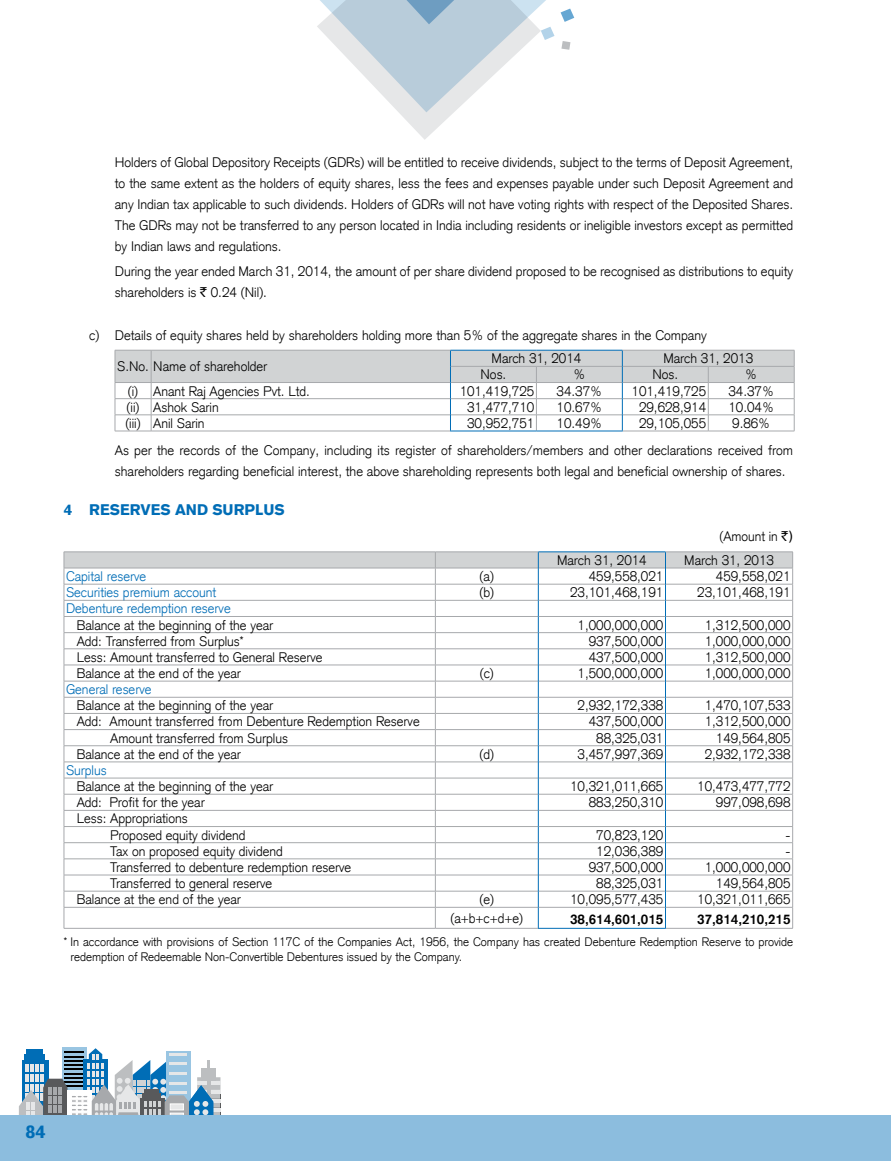
<style>
.page{position:relative;width:891px;height:1161px;background:#fff}
.page>*{position:absolute;margin:0;border:0;box-sizing:border-box;transform-origin:0 0}
.t1{font:900 18px "Akzidenz Grotesk CE";color:#006db6}
.t2{font:900 15px "Akzidenz Grotesk CE";color:#006db6}
.t3{font:300 13.5px/21px "Akzidenz Grotesk CE";color:#000}
.t4{font:300 13.5px "Akzidenz Grotesk CE";color:#006db6}
.t5{font:700 13.5px "Akzidenz Grotesk CE";color:#000}
.t6{font:300 12px/15px "Akzidenz Grotesk CE";color:#000}
.s1{font-family:"Rupee Foradian";font-weight:400}
</style>
<div class="page">
<svg style="left:19px;top:1048px;width:201px;height:68px"></svg>
<div style="left:0;top:1116px;width:891px;height:45px;background:#8cbdde"></div>
<svg style="left:317px;top:0;width:258px;height:140px"></svg>
<hr style="left:115px;top:431px;width:36px;height:1px;background:#a7a9ac">
<hr style="left:151px;top:431px;width:299px;height:1px;background:#a7a9ac">
<hr style="left:623px;top:431px;width:85px;height:1px;background:#a7a9ac">
<hr style="left:708px;top:431px;width:86px;height:1px;background:#a7a9ac">
<hr style="left:450px;top:431px;width:86px;height:1px;background:#006db6">
<hr style="left:536px;top:431px;width:87px;height:1px;background:#006db6">
<svg style="left:115px;top:350px;width:680px;height:81px"></svg>
<hr style="left:64px;top:928px;width:371px;height:1px;background:#a7a9ac">
<hr style="left:435px;top:928px;width:103px;height:1px;background:#a7a9ac">
<hr style="left:666px;top:928px;width:127px;height:1px;background:#a7a9ac">
<hr style="left:538px;top:551px;width:128px;height:1px;background:#006db6">
<hr style="left:538px;top:928px;width:128px;height:1px;background:#006db6">
<svg style="left:64px;top:552px;width:729px;height:376px"></svg>
<p class="t3" style="left:115px;top:152px;width:680px;text-align:justify">Holders of Global Depository Receipts (GDRs) will be entitled to receive dividends, subject to the terms of Deposit Agreement, to the same extent as the holders of equity shares, less the fees and expenses payable under such Deposit Agreement and any Indian tax applicable to such dividends. Holders of GDRs will not have voting rights with respect of the Deposited Shares.<br>The GDRs may not be transferred to any person located in India including residents or ineligible investors except as permitted by Indian laws and regulations.</p>
<p class="t3" style="left:115px;top:261px;width:680px">During the year ended March 31, 2014, the amount of per share dividend proposed to be recognised as distributions to equity shareholders is <span class="s1">`</span> 0.24 (Nil).</p>
<p class="t3" style="left:89px;top:324px;width:619px">c) Details of equity shares held by shareholders holding more than 5% of the aggregate shares in the Company</p>
<p class="t3" style="left:117px;top:356px;width:152px">S.No. Name of shareholder</p>
<p class="t3" style="left:492px;top:348px;width:91px">March 31, 2014</p>
<p class="t3" style="left:663px;top:348px;width:91px">March 31, 2013</p>
<p class="t3" style="left:481px;top:364px;width:27px">Nos.</p>
<p class="t3" style="left:573px;top:364px;width:13px">%</p>
<p class="t3" style="left:652px;top:364px;width:27px">Nos.</p>
<p class="t3" style="left:745px;top:364px;width:13px">%</p>
<p class="t3" style="left:128px;top:380px;width:184px">(i) Anant Raj Agencies Pvt. Ltd.</p>
<p class="t3" style="left:460px;top:380px;width:76px">101,419,725</p>
<p class="t3" style="left:557px;top:380px;width:47px">34.37%</p>
<p class="t3" style="left:632px;top:380px;width:76px">101,419,725</p>
<p class="t3" style="left:729px;top:380px;width:47px">34.37%</p>
<p class="t3" style="left:127px;top:396px;width:94px">(ii) Ashok Sarin</p>
<p class="t3" style="left:467px;top:396px;width:69px">31,477,710</p>
<p class="t3" style="left:557px;top:396px;width:47px">10.67%</p>
<p class="t3" style="left:639px;top:396px;width:69px">29,628,914</p>
<p class="t3" style="left:729px;top:396px;width:47px">10.04%</p>
<p class="t3" style="left:125px;top:413px;width:81px">(iii) Anil Sarin</p>
<p class="t3" style="left:467px;top:413px;width:69px">30,952,751</p>
<p class="t3" style="left:557px;top:413px;width:47px">10.49%</p>
<p class="t3" style="left:639px;top:413px;width:69px">29,105,055</p>
<p class="t3" style="left:115px;top:410px;width:680px;line-height:27px;text-indent:617px">9.86%<br>As per the records of the Company, including its register of shareholders/members and other declarations received from</p>
<p class="t3" style="left:115px;top:461px;width:672px">shareholders regarding beneficial interest, the above shareholding represents both legal and beneficial ownership of shares.</p>
<p class="t2" style="left:64px;top:500px;width:21px">4 RESER</p>
<p class="t2" style="left:141px;top:500px;width:84px">VES AND SURP</p>
<p class="t2" style="left:255px;top:500px;width:20px">LUS</p>
<p class="t3" style="left:720px;top:526px;width:75px">(Amount in <span class="s1">`)</span></p>
<p class="t3" style="left:557px;top:550px;width:91px">March 31, 2014</p>
<p class="t3" style="left:684px;top:550px;width:91px">March 31, 2013</p>
<p class="t4" style="left:66px;top:568px;width:82px">Capital reserve</p>
<p class="t3" style="left:480px;top:566px;width:16px">(a)</p>
<p class="t3" style="left:589px;top:566px;width:76px">459,558,021</p>
<p class="t3" style="left:716px;top:566px;width:76px">459,558,021</p>
<p class="t4" style="left:66px;top:584px;width:152px">Securities premium account</p>
<p class="t3" style="left:480px;top:582px;width:16px">(b)</p>
<p class="t3" style="left:570px;top:582px;width:95px">23,101,468,191</p>
<p class="t3" style="left:697px;top:582px;width:95px">23,101,468,191</p>
<p class="t4" style="left:66px;top:600px;width:166px">Debenture redemption reserve</p>
<p class="t3" style="left:77px;top:614px;width:198px">Balance at the beginning of the year</p>
<p class="t3" style="left:578px;top:614px;width:87px">1,000,000,000</p>
<p class="t3" style="left:705px;top:614px;width:87px">1,312,500,000</p>
<p class="t3" style="left:77px;top:630px;width:168px">Add: Transferred from Surplus*</p>
<p class="t3" style="left:589px;top:630px;width:76px">937,500,000</p>
<p class="t3" style="left:705px;top:630px;width:87px">1,000,000,000</p>
<p class="t3" style="left:77px;top:647px;width:247px">Less: Amount transferred to General Reserve</p>
<p class="t3" style="left:589px;top:647px;width:76px">437,500,000</p>
<p class="t3" style="left:705px;top:647px;width:87px">1,312,500,000</p>
<p class="t3" style="left:77px;top:663px;width:166px">Balance at the end of the year</p>
<p class="t3" style="left:480px;top:663px;width:16px">(c)</p>
<p class="t3" style="left:578px;top:663px;width:87px">1,500,000,000</p>
<p class="t3" style="left:705px;top:663px;width:87px">1,000,000,000</p>
<p class="t4" style="left:66px;top:681px;width:87px">General reserve</p>
<p class="t3" style="left:77px;top:695px;width:198px">Balance at the beginning of the year</p>
<p class="t3" style="left:578px;top:695px;width:87px">2,932,172,338</p>
<p class="t3" style="left:705px;top:695px;width:87px">1,470,107,533</p>
<p class="t3" style="left:77px;top:711px;width:345px">Add: Amount transferred from Debenture Redemption Reserve</p>
<p class="t3" style="left:589px;top:711px;width:76px">437,500,000</p>
<p class="t3" style="left:705px;top:711px;width:87px">1,312,500,000</p>
<p class="t3" style="left:110px;top:727px;width:179px">Amount transferred from Surplus</p>
<p class="t3" style="left:596px;top:727px;width:69px">88,325,031</p>
<p class="t3" style="left:716px;top:727px;width:76px">149,564,805</p>
<p class="t3" style="left:77px;top:743px;width:166px">Balance at the end of the year</p>
<p class="t3" style="left:480px;top:743px;width:16px">(d)</p>
<p class="t3" style="left:578px;top:743px;width:87px">3,457,997,369</p>
<p class="t3" style="left:705px;top:743px;width:87px">2,932,172,338</p>
<p class="t4" style="left:66px;top:762px;width:42px">Surplus</p>
<p class="t3" style="left:77px;top:776px;width:198px">Balance at the beginning of the year</p>
<p class="t3" style="left:570px;top:776px;width:95px">10,321,011,665</p>
<p class="t3" style="left:697px;top:776px;width:95px">10,473,477,772</p>
<p class="t3" style="left:77px;top:792px;width:129px">Add: Profit for the year</p>
<p class="t3" style="left:589px;top:792px;width:76px">883,250,310</p>
<p class="t3" style="left:716px;top:792px;width:76px">997,098,698</p>
<p class="t3" style="left:110px;top:810px;width:137px;line-height:16.2px;text-indent:-33px">Less: Appropriations<br>Proposed equity dividend</p>
<p class="t3" style="left:596px;top:824px;width:69px">70,823,120</p>
<p class="t3" style="left:786px;top:824px;width:6px">-</p>
<p class="t3" style="left:110px;top:840px;width:174px">Tax on proposed equity dividend</p>
<p class="t3" style="left:596px;top:840px;width:69px">12,036,389</p>
<p class="t3" style="left:786px;top:840px;width:6px">-</p>
<p class="t3" style="left:110px;top:857px;width:243px">Transferred to debenture redemption reserve</p>
<p class="t3" style="left:589px;top:857px;width:76px">937,500,000</p>
<p class="t3" style="left:705px;top:857px;width:87px">1,000,000,000</p>
<p class="t3" style="left:110px;top:873px;width:164px">Transferred to general reserve</p>
<p class="t3" style="left:596px;top:873px;width:69px">88,325,031</p>
<p class="t3" style="left:716px;top:873px;width:76px">149,564,805</p>
<p class="t3" style="left:77px;top:889px;width:166px">Balance at the end of the year</p>
<p class="t3" style="left:480px;top:889px;width:16px">(e)</p>
<p class="t3" style="left:570px;top:889px;width:95px">10,095,577,435</p>
<p class="t3" style="left:697px;top:889px;width:95px">10,321,011,665</p>
<p class="t3" style="left:450px;top:907px;width:74px">(a+b+c+d+e)</p>
<p class="t5" style="left:570px;top:911px;width:95px">38,614,601,015</p>
<p class="t5" style="left:697px;top:911px;width:95px">37,814,210,215</p>
<p class="t6" style="left:70px;top:934px;width:724px;text-indent:-7px">* In accordance with provisions of Section 117C of the Companies Act, 1956, the Company has created Debenture Redemption Reserve to provide redemption of Redeemable Non-Convertible Debentures issued by the Company.</p>
<h1 class="t1" style="left:26px;top:1120px;width:22px">84</h1>
</div>
